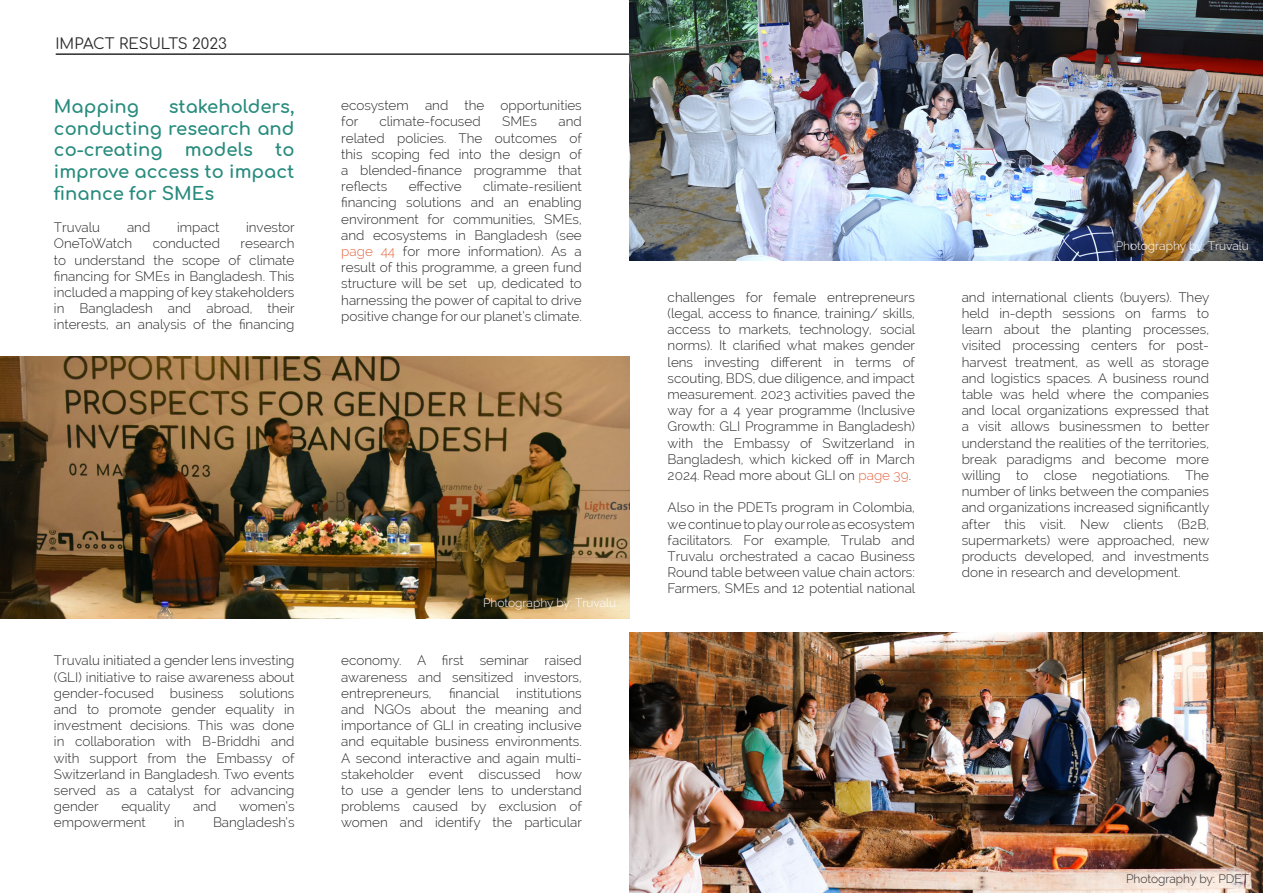
<style>
.page{position:relative;width:1263px;height:893px;background:#fff}
.page>*{position:absolute;margin:0;border:0;box-sizing:border-box;transform-origin:0 0}
.t1{font:700 18px/21.6px "Comfortaa";color:#268b7d;text-align:justify}
.t2{font:15px "Comfortaa";color:#2b2b2b}
.t3{font:300 13.5px/16.2px "Raleway";color:#2b2b2b;text-align:justify}
.t4{font:300 12px "Raleway";color:#fff}
.t5{font:300 12px "Raleway";color:#2b2b2b}
.s1{color:#e56843}
</style>
<div class="page">
<hr style="left:56px;top:53px;width:575px;height:2px;background:#2b2b2b">
<img style="left:630px;top:0;width:633px;height:260px">
<img style="left:630px;top:632px;width:633px;height:261px">
<img style="left:0;top:357px;width:630px;height:262px">
<p class="t2" style="left:55px;top:30px;width:173px">IMPACT RESULTS 2023</p>
<p class="t1" style="left:54px;top:94px;width:242px;text-indent:115px">stakeholders, conducting research and co-creating models to improve access to impact finance for SMEs</p>
<p class="t3" style="left:54px;top:219px;width:48px">Truvalu</p>
<p class="t3" style="left:127px;top:219px;width:25px">and</p>
<p class="t3" style="left:177px;top:219px;width:44px">impact</p>
<p class="t3" style="left:246px;top:219px;width:50px">investor</p>
<p class="t3" style="left:54px;top:235px;width:80px">OneToWatch</p>
<p class="t3" style="left:153px;top:235px;width:69px">conducted</p>
<p class="t1" style="left:54px;top:94px;width:86px">Mapping</p>
<p class="t3" style="left:54px;top:235px;width:242px;text-indent:187px">research to understand the scope of climate financing for SMEs in Bangladesh. This included a mapping of key stakeholders in Bangladesh and abroad, their interests, an analysis of the financing</p>
<p class="t3" style="left:341px;top:97px;width:242px">ecosystem and the opportunities for</p>
<p class="t3" style="left:379px;top:113px;width:103px">climate-focused</p>
<p class="t3" style="left:502px;top:113px;width:36px">SMEs</p>
<p class="t3" style="left:341px;top:113px;width:242px;text-indent:217px">and related policies. The outcomes of this scoping fed into the design of a blended-finance programme that reflects</p>
<p class="t3" style="left:409px;top:178px;width:55px">effective</p>
<p class="t3" style="left:341px;top:178px;width:242px;text-indent:142px">climate-resilient financing solutions and an enabling environment for communities, SMEs, and ecosystems in Bangladesh (see <span class="s1">page 44</span> for more information). As a result of this programme, a green fund structure will be set up, dedicated to harnessing the power of capital to drive positive change for our planet’s climate.</p>
<p class="t3" style="left:54px;top:652px;width:242px">Truvalu initiated a gender lens investing (GLI) initiative to raise awareness about gender-focused business solutions and to promote gender equality in investment decisions. This was done in collaboration with B-Briddhi and with support from the Embassy of Switzerland in Bangladesh. Two events served as a catalyst for advancing gender</p>
<p class="t3" style="left:121px;top:798px;width:51px">equality</p>
<p class="t3" style="left:193px;top:798px;width:25px">and</p>
<p class="t3" style="left:239px;top:798px;width:57px">women’s</p>
<p class="t3" style="left:54px;top:814px;width:93px">empowerment</p>
<p class="t3" style="left:174px;top:814px;width:12px">in</p>
<p class="t3" style="left:213px;top:814px;width:83px">Bangladesh’s</p>
<p class="t4" style="left:483px;top:596px;width:135px">Photography by: Truvalu</p>
<p class="t3" style="left:341px;top:652px;width:242px">economy. A first seminar raised awareness and sensitized investors, entrepreneurs,</p>
<p class="t3" style="left:449px;top:685px;width:52px">financial</p>
<p class="t3" style="left:341px;top:685px;width:242px;text-indent:175px">institutions and NGOs about the meaning and importance of GLI in creating inclusive and equitable business environments.<br>A second interactive and again multi&shy;stakeholder event discussed how to use a gender lens to understand problems caused by exclusion of women and identify the particular</p>
<p class="t3" style="left:668px;top:289px;width:249px">challenges for female entrepreneurs (legal, access to finance, training/ skills, access to markets, technology, social norms). It clarified what makes gender lens investing different in terms of scouting, BDS, due diligence, and impact measurement. 2023 activities paved the way for a 4 year programme (Inclusive Growth: GLI Programme in Bangladesh) with the Embassy of Switzerland in Bangladesh, which kicked off in March 2024. Read more about GLI on <span class="s1">page 39</span>.</p>
<p class="t3" style="left:668px;top:500px;width:249px">Also in the PDETs program in Colombia, we continue to play our role as ecosystem facilitators. For example, Trulab and Truvalu orchestrated a cacao Business Round table between value chain actors:<br>Farmers, SMEs and 12 potential national</p>
<p class="t4" style="left:1116px;top:239px;width:135px">Photography by: Truvalu</p>
<p class="t3" style="left:962px;top:289px;width:249px">and international clients (buyers). They held in-depth sessions on farms to learn about the planting processes, visited processing centers for post&shy;harvest treatment, as well as storage and logistics spaces. A business round table was held where the companies and local organizations expressed that a visit allows businessmen to better understand the realities of the territories, break paradigms and become more willing to close negotiations. The number of links between the companies and organizations increased significantly after this visit. New clients (B2B, supermarkets) were approached, new products developed, and investments done in research and development.</p>
<p class="t5" style="left:1126px;top:872px;width:125px">Photography by: PDET</p>
</div>
